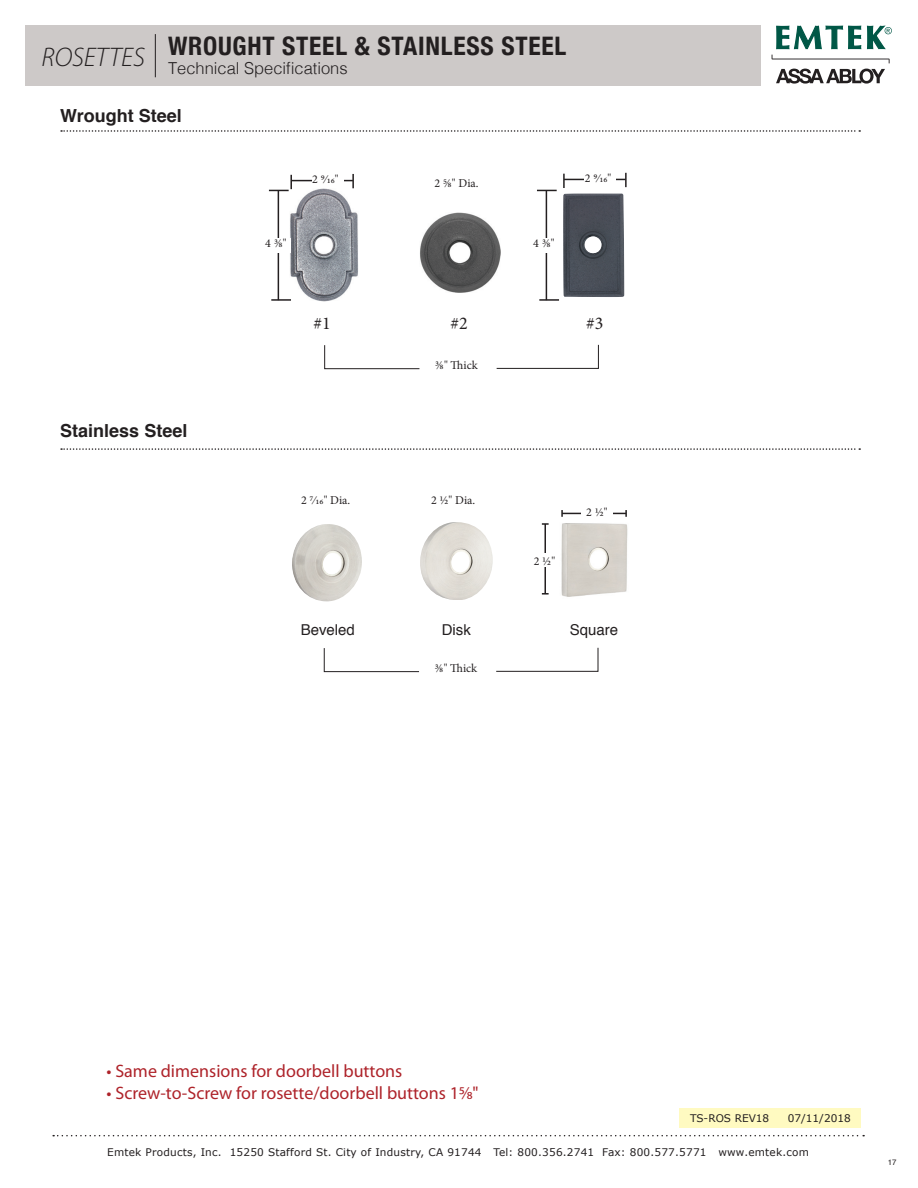
<style>
.page{position:relative;width:918px;height:1188px;background:#fff}
.page>*{position:absolute;margin:0;border:0;box-sizing:border-box;transform-origin:0 0}
.t1{font:italic 300 27px "Myriad Pro";color:#231f20}
.t2{font:700 condensed 25.5px "Helvetica Neue";letter-spacing:.03em;color:#231f20}
.t3{font:18px "Myriad Pro";color:#ae232a}
.t4{font:700 18px "Helvetica";color:#231f20}
.t5{font:18px "Minion Pro";color:#231f20}
.t6{font:300 16.5px "Helvetica";color:#231f20}
.t7{font:15px "Helvetica";color:#231f20}
.t8{font:12px "Minion Pro";color:#231f20}
.t9{font:10.5px "Verdana";letter-spacing:.02em;color:#231f20}
.t10{font:10.5px "Verdana";color:#231f20}
.t11{font:7.8px "Helvetica";color:#231f20}
</style>
<div class="page">
<div style="left:26px;top:26px;width:735px;height:60px;background:#cdc9c8"></div>
<svg style="left:53px;top:1135px;width:811px;height:1px"></svg>
<svg style="left:776px;top:69px;width:109px;height:15px"></svg>
<svg style="left:772px;top:25px;width:120px;height:38px"></svg>
<img style="left:561px;top:523px;width:67px;height:74px">
<img style="left:420px;top:212px;width:81px;height:81px">
<img style="left:563px;top:194px;width:61px;height:103px">
<img style="left:290px;top:188px;width:68px;height:113px">
<svg style="left:537px;top:190px;width:20px;height:1px"></svg>
<hr style="left:271px;top:299px;width:20px;height:2px;background:#231f20">
<hr style="left:539px;top:299px;width:20px;height:2px;background:#231f20">
<hr style="left:278px;top:190px;width:1px;height:110px;background:#231f20">
<hr style="left:546px;top:190px;width:1px;height:110px;background:#231f20">
<svg style="left:269px;top:175px;width:23px;height:16px"></svg>
<svg style="left:563px;top:174px;width:2px;height:14px"></svg>
<svg style="left:352px;top:174px;width:2px;height:14px"></svg>
<svg style="left:625px;top:173px;width:2px;height:14px"></svg>
<hr style="left:291px;top:180px;width:62px;height:1px;background:#231f20">
<hr style="left:564px;top:179px;width:62px;height:1px;background:#231f20">
<hr style="left:544px;top:524px;width:2px;height:70px;background:#231f20">
<svg style="left:542px;top:523px;width:7px;height:2px"></svg>
<svg style="left:542px;top:593px;width:7px;height:2px"></svg>
<hr style="left:562px;top:513px;width:64px;height:1px;background:#231f20">
<svg style="left:561px;top:510px;width:2px;height:7px"></svg>
<svg style="left:625px;top:510px;width:2px;height:7px"></svg>
<svg style="left:61px;top:130px;width:799px;height:2px"></svg>
<svg style="left:61px;top:448px;width:799px;height:2px"></svg>
<div style="left:312px;top:174px;width:31px;height:10px;background:#fff"></div>
<div style="left:585px;top:173px;width:31px;height:10px;background:#fff"></div>
<div style="left:265px;top:238px;width:25px;height:14px;background:#fff"></div>
<div style="left:533px;top:238px;width:26px;height:14px;background:#fff"></div>
<div style="left:581px;top:507px;width:32px;height:13px;background:#fff"></div>
<div style="left:534px;top:553px;width:21px;height:14px;background:#fff"></div>
<svg style="left:324px;top:648px;width:95px;height:24px"></svg>
<svg style="left:324px;top:345px;width:96px;height:24px"></svg>
<svg style="left:496px;top:647px;width:103px;height:25px"></svg>
<svg style="left:496px;top:344px;width:103px;height:25px"></svg>
<img style="left:292px;top:524px;width:70px;height:77px">
<img style="left:420px;top:522px;width:73px;height:78px">
<hr style="left:155px;top:34px;width:1px;height:43px;background:#231f20">
<div style="left:680px;top:1109px;width:181px;height:19px;background:#fffac1"></div>
<p class="t1" style="left:41px;top:41px;width:105px">ROSETTES</p>
<p class="t2" style="left:168px;top:25px;width:400px">WROUGHT STEEL &amp; STAINLESS STEEL</p>
<p class="t6" style="left:168px;top:54px;width:181px">Technical Specifications</p>
<p class="t4" style="left:60px;top:101px;width:123px">Wrought Steel</p>
<p class="t4" style="left:60px;top:416px;width:129px">Stainless Steel</p>
<p class="t8" style="left:312px;top:171px;width:28px">2 9/16"</p>
<p class="t8" style="left:585px;top:170px;width:28px">2 9/16"</p>
<p class="t8" style="left:434px;top:175px;width:46px">2 5/8" Dia.</p>
<p class="t8" style="left:265px;top:235px;width:23px">4 3/8"</p>
<p class="t8" style="left:533px;top:235px;width:23px">4 3/8"</p>
<p class="t5" style="left:313px;top:311px;width:19px">#1</p>
<p class="t5" style="left:450px;top:311px;width:19px">#2</p>
<p class="t5" style="left:586px;top:311px;width:19px">#3</p>
<p class="t8" style="left:435px;top:357px;width:44px">3/8" Thick</p>
<p class="t8" style="left:301px;top:492px;width:51px">2 7/16" Dia.</p>
<p class="t8" style="left:431px;top:492px;width:46px">2 1/2" Dia.</p>
<p class="t8" style="left:534px;top:553px;width:23px">2 1/2"</p>
<p class="t8" style="left:586px;top:504px;width:23px">2 1/2"</p>
<p class="t7" style="left:301px;top:618px;width:56px">Beveled</p>
<p class="t7" style="left:442px;top:618px;width:31px">Disk</p>
<p class="t7" style="left:570px;top:618px;width:50px">Square</p>
<p class="t8" style="left:435px;top:660px;width:44px">3/8" Thick</p>
<p class="t3" style="left:106px;top:1060px;width:297px">• Same dimensions for doorbell buttons</p>
<p class="t3" style="left:106px;top:1081px;width:374px">• Screw-to-Screw for rosette/doorbell buttons 15/8"</p>
<p class="t10" style="left:690px;top:1111px;width:81px">TS-ROS REV18</p>
<p class="t9" style="left:788px;top:1111px;width:64px">07/11/2018</p>
<p class="t9" style="left:107px;top:1145px;width:703px">Emtek Products, Inc. 15250 Stafford St. City of Industry, CA 91744 Tel: 800.356.2741 Fax: 800.577.5771 www.emtek.com</p>
<p class="t11" style="left:888px;top:1157px;width:10px">17</p>
</div>
